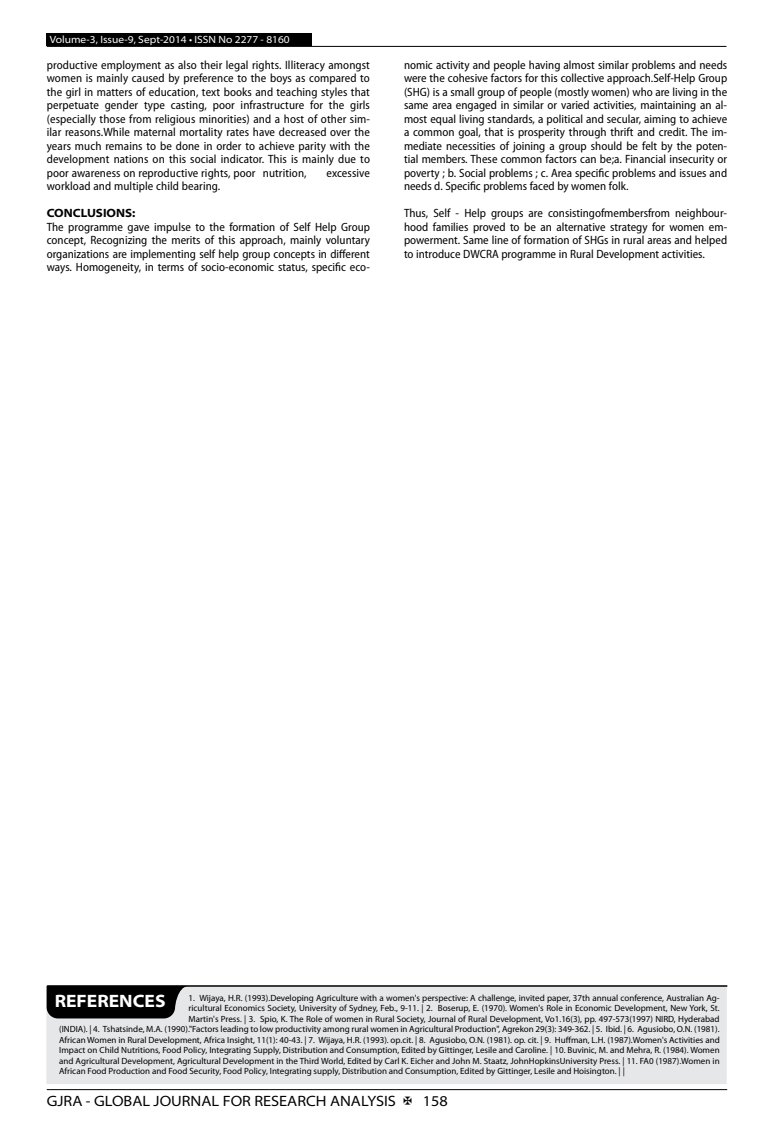
<style>
.page{position:relative;width:774px;height:1136px;background:#fff}
.page>*{position:absolute;margin:0;border:0;box-sizing:border-box;transform-origin:0 0}
.t1{font:700 semi-expanded 18px "Myriad Pro";color:#fff}
.t2{font:semi-expanded 15px "Myriad Pro";color:#000}
.t3{font:semi-condensed 12px/13.5px "Myriad Pro";color:#000;text-align:justify}
.t4{font:700 semi-expanded 12px "Myriad Pro";color:#000}
.t5{font:semi-expanded 10.5px "Myriad Pro";color:#fff}
.t6{font:9px "Myriad Pro";color:#000}
</style>
<div class="page">
<hr style="left:47px;top:1089px;width:680px;height:1px;background:#000">
<div style="left:47px;top:33px;width:265px;height:13px;background:#000"></div>
<hr style="left:47px;top:46px;width:679px;height:1px;background:#000">
<div style="left:46px;top:985px;width:681px;height:98px;background:#e6e7e8"></div>
<hr style="left:48px;top:985px;width:679px;height:1px;background:#000">
<svg style="left:47px;top:985px;width:141px;height:33px;background:#141414"></svg>
<p class="t5" style="left:50px;top:34px;width:241px">Volume-3, Issue-9, Sept-2014 • ISSN No 2277 - 8160</p>
<p class="t3" style="left:47px;top:58px;width:325px">productive employment as also their legal rights. Illiteracy amongst women is mainly caused by preference to the boys as compared to the girl in matters of education, text books and teaching styles that perpetuate gender type casting, poor infrastructure for the girls (especially those from religious minorities) and a host of other sim&shy;ilar reasons.While maternal mortality rates have decreased over the years much remains to be done in order to achieve parity with the development nations on this social indicator. This is mainly due to poor awareness on reproductive rights, poor nutrition,</p>
<p class="t3" style="left:326px;top:166px;width:45px">excessive</p>
<p class="t3" style="left:47px;top:180px;width:175px">workload and multiple child bearing.</p>
<p class="t4" style="left:47px;top:206px;width:90px">CONCLUSIONS:</p>
<p class="t3" style="left:47px;top:220px;width:325px">The programme gave impulse to the formation of Self Help Group concept, Recognizing the merits of this approach, mainly voluntary organizations are implementing self help group concepts in different ways. Homogeneity, in terms of socio-economic status, specific eco-</p>
<p class="t3" style="left:404px;top:58px;width:325px">nomic activity and people having almost similar problems and needs were the cohesive factors for this collective approach.Self-Help Group (SHG) is a small group of people (mostly women) who are living in the same area engaged in similar or varied activities, maintaining an al&shy;most equal living standards, a political and secular, aiming to achieve a common goal, that is prosperity through thrift and credit. The im&shy;mediate necessities of joining a group should be felt by the poten&shy;tial members. These common factors can be;a. Financial insecurity or poverty ; b. Social problems ; c. Area specific problems and issues and needs d. Specific problems faced by women folk.</p>
<p class="t3" style="left:404px;top:207px;width:325px">Thus, Self - Help groups are consistingofmembersfrom neighbour&shy;hood families proved to be an alternative strategy for women em&shy;powerment. Same line of formation of SHGs in rural areas and helped to introduce DWCRA programme in Rural Development activities.</p>
<h1 class="t1" style="left:55px;top:990px;width:112px">REFERENCES</h1>
<p class="t6" style="left:188px;top:992px;width:533px">1. Wijaya, H.R. (1993).Developing Agriculture with a women's perspective: A challenge, invited paper, 37th annual conference, Australian Ag-</p>
<p class="t6" style="left:188px;top:1003px;width:533px">ricultural Economics Society, University of Sydney, Feb., 9-11. | 2. Boserup, E. (1970). Women's Role in Economic Development, New York, St.</p>
<p class="t6" style="left:188px;top:1013px;width:533px">Martin's Press. | 3. Spio, K. The Role of women in Rural Society, Journal of Rural Development, Vo1.16(3), pp. 497-573(1997) NIRD, Hyderabad</p>
<p class="t6" style="left:59px;top:1024px;width:662px">(INDIA). | 4. Tshatsinde, M.A. (1990)."Factors leading to low productivity among rural women in Agricultural Production", Agrekon 29(3): 349-362. | 5. Ibid. | 6. Agusiobo, O.N. (1981).</p>
<p class="t6" style="left:59px;top:1034px;width:662px">African Women in Rural Development, Africa Insight, 11(1): 40-43. | 7. Wijaya, H.R. (1993). op.cit. | 8. Agusiobo, O.N. (1981). op. cit. | 9. Huffman, L.H. (1987).Women's Activities and</p>
<p class="t6" style="left:59px;top:1045px;width:662px">Impact on Child Nutritions, Food Policy, Integrating Supply, Distribution and Consumption, Edited by Gittinger, Lesile and Caroline. | 10. Buvinic, M. and Mehra, R. (1984). Women</p>
<p class="t6" style="left:59px;top:1055px;width:662px">and Agricultural Development, Agricultural Development in the Third World, Edited by Carl K. Eicher and John M. Staatz, JohnHopkinsUniversity Press. | 11. FA0 (1987).Women in</p>
<p class="t6" style="left:59px;top:1066px;width:567px">African Food Production and Food Security, Food Policy, Integrating supply, Distribution and Consumption, Edited by Gittinger, Lesile and Hoisington. | |</p>
<p class="t2" style="left:47px;top:1092px;width:351px">GJRA - GLOBAL JOURNAL FOR RESEARCH ANALYSIS</p>
<p class="t2" style="left:423px;top:1092px;width:27px">158</p>
</div>
